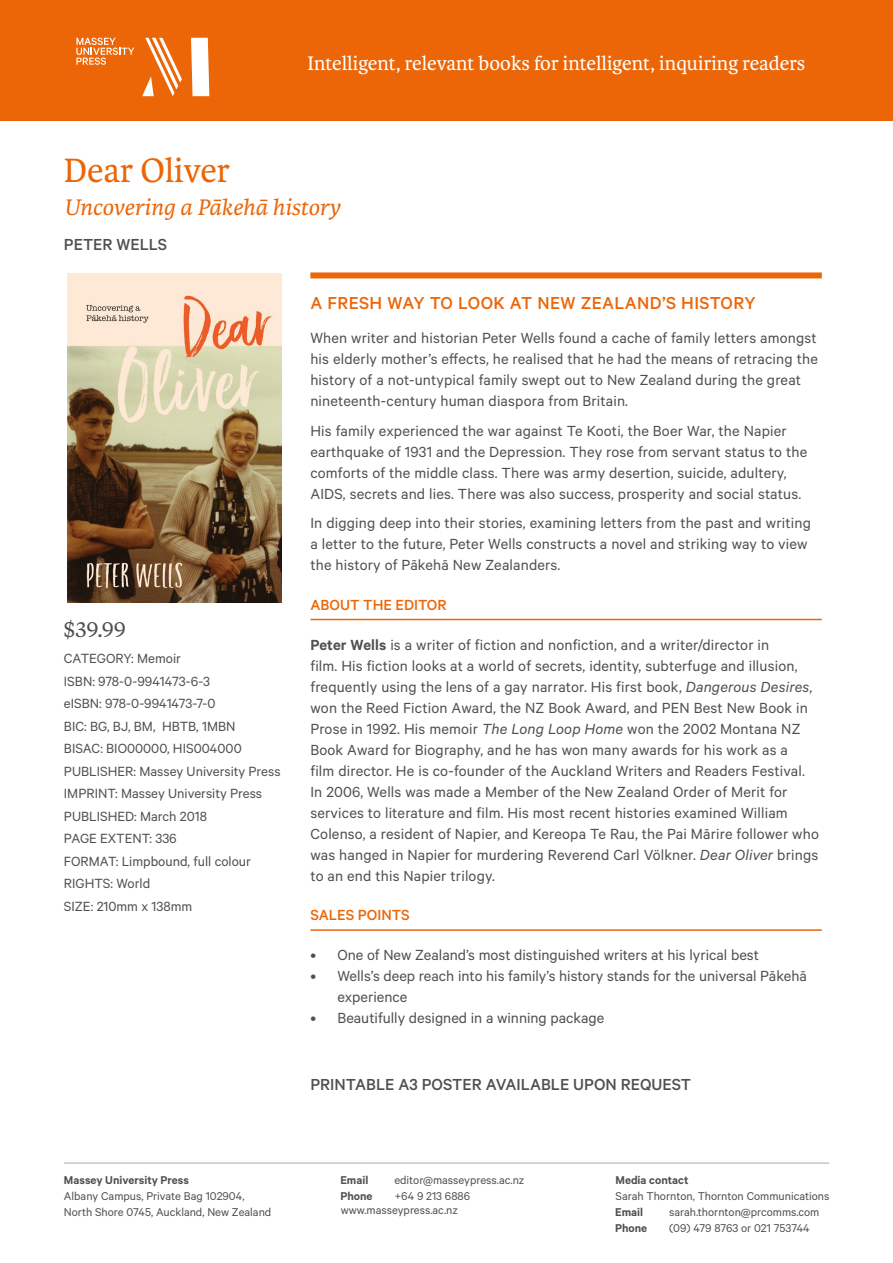
<style>
.page{position:relative;width:893px;height:1263px;background:#fff}
.page>*{position:absolute;margin:0;border:0;box-sizing:border-box;transform-origin:0 0}
.t1{font:36px "Karmina";color:#ec6608}
.t2{font:italic 24px "Karmina";color:#ec6608}
.t3{font:21px "Karmina";color:#fff}
.t4{font:21px "Tiempos Text";color:#515050}
.t5{font:500 19.5px "Calibre";letter-spacing:.02em;color:#ec6608}
.t6{font:500 18px "Calibre";color:#515050}
.t7{font:16.5px/21px "Calibre";letter-spacing:.01em;color:#515050}
.t8{font:500 16.5px "Calibre";color:#ec6608}
.t9{font:15px/22.5px "Calibre";color:#515050}
.t10{font:12.75px/15.8px "Calibre";color:#515050}
.t11{font:600 12.75px "Calibre";color:#515050}
.s1{font-weight:600}
.s2{font-style:italic}
</style>
<div class="page">
<hr style="left:64px;top:1163px;width:765px;height:1px;background:#515050">
<div style="left:310px;top:272px;width:512px;height:6px;background:#ec6608"></div>
<hr style="left:310px;top:619px;width:512px;height:1px;background:#ec6608">
<hr style="left:310px;top:929px;width:512px;height:2px;background:#ec6608">
<div style="left:0;top:0;width:893px;height:120px;background:#ec6608"></div>
<svg style="left:191px;top:38px;width:18px;height:58px"></svg>
<svg style="left:142px;top:38px;width:40px;height:58px"></svg>
<svg style="left:76px;top:38px;width:58px;height:27px"></svg>
<img style="left:67px;top:273px;width:215px;height:329px">
<h1 class="t1" style="left:64px;top:151px;width:168px">Dear Oliver</h1>
<p class="t3" style="left:308px;top:52px;width:499px">Intelligent, relevant books for intelligent, inquiring readers</p>
<h2 class="t2" style="left:64px;top:194px;width:278px">Uncovering a Pākehā history</h2>
<p class="t6" style="left:64px;top:234px;width:105px">PETER WELLS</p>
<p class="t4" style="left:64px;top:615px;width:64px">$39.99</p>
<p class="t9" style="left:64px;top:647px;width:218px">CATEGORY: Memoir<br>ISBN: 978-0-9941473-6-3<br>eISBN: 978-0-9941473-7-0<br>BIC: BG, BJ, BM, HBTB, 1MBN<br>BISAC: BIO00000, HIS004000<br>PUBLISHER: Massey University Press<br>IMPRINT: Massey University Press<br>PUBLISHED: March 2018<br>PAGE EXTENT: 336<br>FORMAT: Limpbound, full colour<br>RIGHTS: World<br>SIZE: 210mm x 138mm</p>
<p class="t5" style="left:310px;top:292px;width:447px">A FRESH WAY TO LOOK AT NEW ZEALAND’S HISTORY</p>
<p class="t7" style="left:310px;top:327px;width:509px">When writer and historian Peter Wells found a cache of family letters amongst his elderly mother’s effects, he realised that he had the means of retracing the history of a not-untypical family swept out to New Zealand during the great nineteenth-century human diaspora from Britain.</p>
<p class="t7" style="left:310px;top:419px;width:498px">His family experienced the war against Te Kooti, the Boer War, the Napier earthquake of 1931 and the Depression. They rose from servant status to the comforts of the middle class. There was army desertion, suicide, adultery, AIDS, secrets and lies. There was also success, prosperity and social status.</p>
<p class="t7" style="left:310px;top:512px;width:502px">In digging deep into their stories, examining letters from the past and writing a letter to the future, Peter Wells constructs a novel and striking way to view the history of Pākehā New Zealanders.</p>
<p class="t8" style="left:310px;top:595px;width:138px">ABOUT THE EDITOR</p>
<p class="t7" style="left:310px;top:633px;width:510px"><span class="s1">Peter Wells</span> is a writer of fiction and nonfiction, and a writer/director in<br>film. His fiction looks at a world of secrets, identity, subterfuge and illusion, frequently using the lens of a gay narrator. His first book, <span class="s2">Dangerous Desires</span>, won the Reed Fiction Award, the NZ Book Award, and PEN Best New Book in Prose in 1992. His memoir <span class="s2">The Long Loop Home</span> won the 2002 Montana NZ Book Award for Biography, and he has won many awards for his work as a<br>film director. He is co-founder of the Auckland Writers and Readers Festival.<br>In 2006, Wells was made a Member of the New Zealand Order of Merit for services to literature and film. His most recent histories examined William Colenso, a resident of Napier, and Kereopa Te Rau, the Pai Mārire follower who was hanged in Napier for murdering Reverend Carl Völkner. <span class="s2">Dear Oliver</span> brings to an end this Napier trilogy.</p>
<p class="t8" style="left:310px;top:906px;width:101px">SALES POINTS</p>
<p class="t7" style="left:310px;top:944px;width:450px">• One of New Zealand’s most distinguished writers at his lyrical best</p>
<p class="t7" style="left:337px;top:965px;width:471px;text-indent:-27px">• Wells’s deep reach into his family’s history stands for the universal Pākehā experience</p>
<p class="t7" style="left:310px;top:1007px;width:295px">• Beautifully designed in a winning package</p>
<p class="t6" style="left:310px;top:1073px;width:382px">PRINTABLE A3 POSTER AVAILABLE UPON REQUEST</p>
<p class="t11" style="left:64px;top:1172px;width:127px">Massey University Press</p>
<p class="t10" style="left:64px;top:1187px;width:209px">Albany Campus, Private Bag 102904,<br>North Shore 0745, Auckland, New Zealand</p>
<p class="t11" style="left:340px;top:1172px;width:29px">Email</p>
<p class="t10" style="left:394px;top:1172px;width:132px">editor@masseypress.ac.nz</p>
<p class="t11" style="left:340px;top:1188px;width:34px">Phone</p>
<p class="t10" style="left:394px;top:1187px;width:77px">+64 9 213 6886</p>
<p class="t10" style="left:341px;top:1202px;width:119px">www.masseypress.ac.nz</p>
<p class="t11" style="left:615px;top:1172px;width:74px">Media contact</p>
<p class="t10" style="left:615px;top:1187px;width:215px">Sarah Thornton, Thornton Communications</p>
<p class="t11" style="left:615px;top:1204px;width:29px">Email</p>
<p class="t10" style="left:669px;top:1204px;width:152px">sarah.thornton@prcomms.com</p>
<p class="t11" style="left:615px;top:1220px;width:34px">Phone</p>
<p class="t10" style="left:669px;top:1219px;width:142px">(09) 479 8763 or 021 753744</p>
</div>
